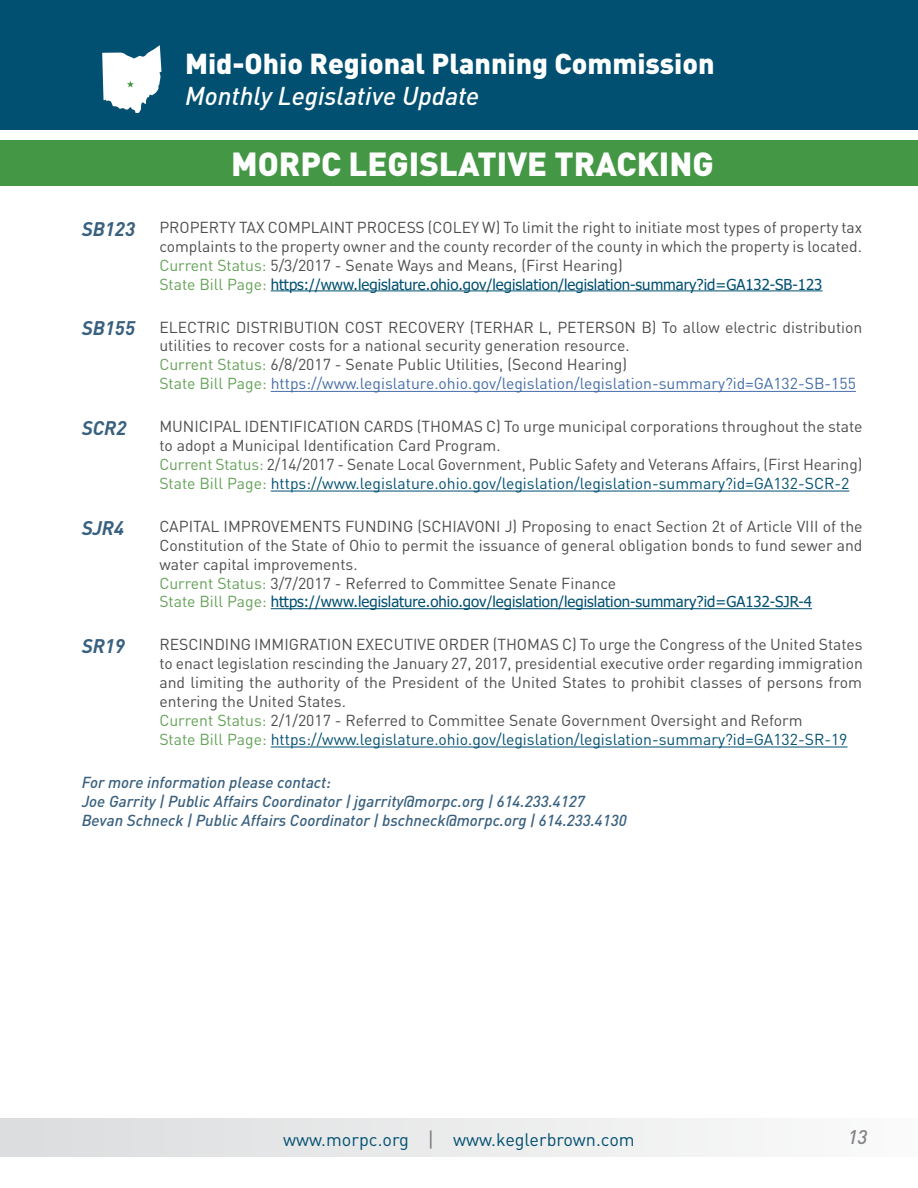
<style>
.page{position:relative;width:918px;height:1188px;background:#fff}
.page>*{position:absolute;margin:0;border:0;box-sizing:border-box;transform-origin:0 0}
.t1{font:900 33px "DIN Pro";color:#fff}
.t2{font:900 28.5px "DIN Pro";color:#fff}
.t3{font:italic 500 25.5px "DIN Pro";color:#fff}
.t4{font:italic 700 19.5px "DIN Pro";color:#38607f}
.t5{font:italic 500 19.5px "DIN Pro";color:#848488}
.t6{font:18px "DIN Pro";color:#025071}
.t7{font:15.75px/18.9px "DIN Pro";color:#4d4d4f}
.t8{font:italic 500 15.75px/18.9px "DIN Pro";color:#38607f}
.t9{font:15px "Tahoma";color:#025071}
.s1{font-weight:700;font-style:italic;font-size:19.5px;color:#38607f}
.s2{color:#64a257}
.s3{font-family:"DIN Pro";font-size:15.75px;color:#64a257}
.s4{color:#456da9}
.s5{color:#025071}
.s6{font-size:21px;color:#7c7c81}
</style>
<div class="page">
<div style="left:0;top:1118px;width:918px;height:38px;background:linear-gradient(to right,#dbdcdd,#fafbfb)"></div>
<div style="left:0;top:0;width:918px;height:130px;background:#025071"></div>
<svg style="left:97px;top:37px;width:67px;height:79px"></svg>
<div style="left:0;top:140px;width:918px;height:46px;background:#449845"></div>
<hr style="left:271px;top:291px;width:552px;height:1px;background:#025071">
<hr style="left:271px;top:391px;width:585px;height:1px;background:#456da9">
<hr style="left:271px;top:491px;width:578px;height:1px;background:#025071">
<hr style="left:271px;top:608px;width:541px;height:1px;background:#025071">
<hr style="left:271px;top:747px;width:577px;height:1px;background:#025071">
<h2 class="t2" style="left:185px;top:45px;width:531px">Mid-Ohio Regional Planning Commission</h2>
<h3 class="t3" style="left:185px;top:75px;width:296px">Monthly Legislative Update</h3>
<h1 class="t1" style="left:231px;top:141px;width:484px">MORPC LEGISLATIVE TRACKING</h1>
<p class="t7" style="left:159px;top:217px;width:704px;text-align:justify;text-indent:-78px"><span class="s1">SB123</span> PROPERTY TAX COMPLAINT PROCESS (COLEY W) To limit the right to initiate most types of property tax complaints to the property owner and the county recorder of the county in which the property is located.<br><span class="s2">Current Status:</span> 5/3/2017 - Senate Ways and Means, (First Hearing)</p>
<p class="t9" style="left:159px;top:274px;width:665px"><span class="s3">State Bill Page:</span> https://www.legislature.ohio.gov/legislation/legislation-summary?id=GA132-SB-123</p>
<p class="t7" style="left:159px;top:317px;width:705px;text-indent:-78px"><span class="s1">SB155</span> ELECTRIC DISTRIBUTION COST RECOVERY (TERHAR L, PETERSON B) To allow electric distribution utilities to recover costs for a national security generation resource.<br><span class="s2">Current Status:</span> 6/8/2017 - Senate Public Utilities, (Second Hearing)<br><span class="s2">State Bill Page:</span> <span class="s4">https://www.legislature.ohio.gov/legislation/legislation-summary?id=GA132-SB-155</span></p>
<p class="t4" style="left:82px;top:412px;width:46px">SCR2</p>
<p class="t7" style="left:159px;top:416px;width:705px">MUNICIPAL IDENTIFICATION CARDS (THOMAS C) To urge municipal corporations throughout the state to adopt a Municipal Identification Card Program.<br><span class="s2">Current Status:</span> 2/14/2017 - Senate Local Government, Public Safety and Veterans Affairs, (First Hearing)<br><span class="s2">State Bill Page:</span> <span class="s5">https://www.legislature.ohio.gov/legislation/legislation-summary?id=GA132-SCR-2</span></p>
<p class="t4" style="left:82px;top:512px;width:44px">SJR4</p>
<p class="t7" style="left:159px;top:516px;width:705px">CAPITAL IMPROVEMENTS FUNDING (SCHIAVONI J) Proposing to enact Section 2t of Article VIII of the Constitution of the State of Ohio to permit the issuance of general obligation bonds to fund sewer and water capital improvements.<br><span class="s2">Current Status:</span> 3/7/2017 - Referred to Committee Senate Finance</p>
<p class="t9" style="left:159px;top:592px;width:654px"><span class="s3">State Bill Page:</span> https://www.legislature.ohio.gov/legislation/legislation-summary?id=GA132-SJR-4</p>
<p class="t4" style="left:82px;top:630px;width:45px">SR19</p>
<p class="t7" style="left:159px;top:635px;width:705px">RESCINDING IMMIGRATION EXECUTIVE ORDER (THOMAS C) To urge the Congress of the United States to enact legislation rescinding the January 27, 2017, presidential executive order regarding immigration and limiting the authority of the President of the United States to prohibit classes of persons from entering the United States.<br><span class="s2">Current Status:</span> 2/1/2017 - Referred to Committee Senate Government Oversight and Reform<br><span class="s2">State Bill Page:</span> <span class="s5">https://www.legislature.ohio.gov/legislation/legislation-summary?id=GA132-SR-19</span></p>
<p class="t8" style="left:82px;top:771px;width:547px">For more information please contact:<br>Joe Garrity | Public Affairs Coordinator | jgarrity@morpc.org | 614.233.4127<br>Bevan Schneck | Public Affairs Coordinator | bschneck@morpc.org | 614.233.4130</p>
<p class="t6" style="left:283px;top:1127px;width:353px">www.morpc.org <span class="s6">|</span> www.keglerbrown.com</p>
<p class="t5" style="left:848px;top:1122px;width:21px">13</p>
</div>
